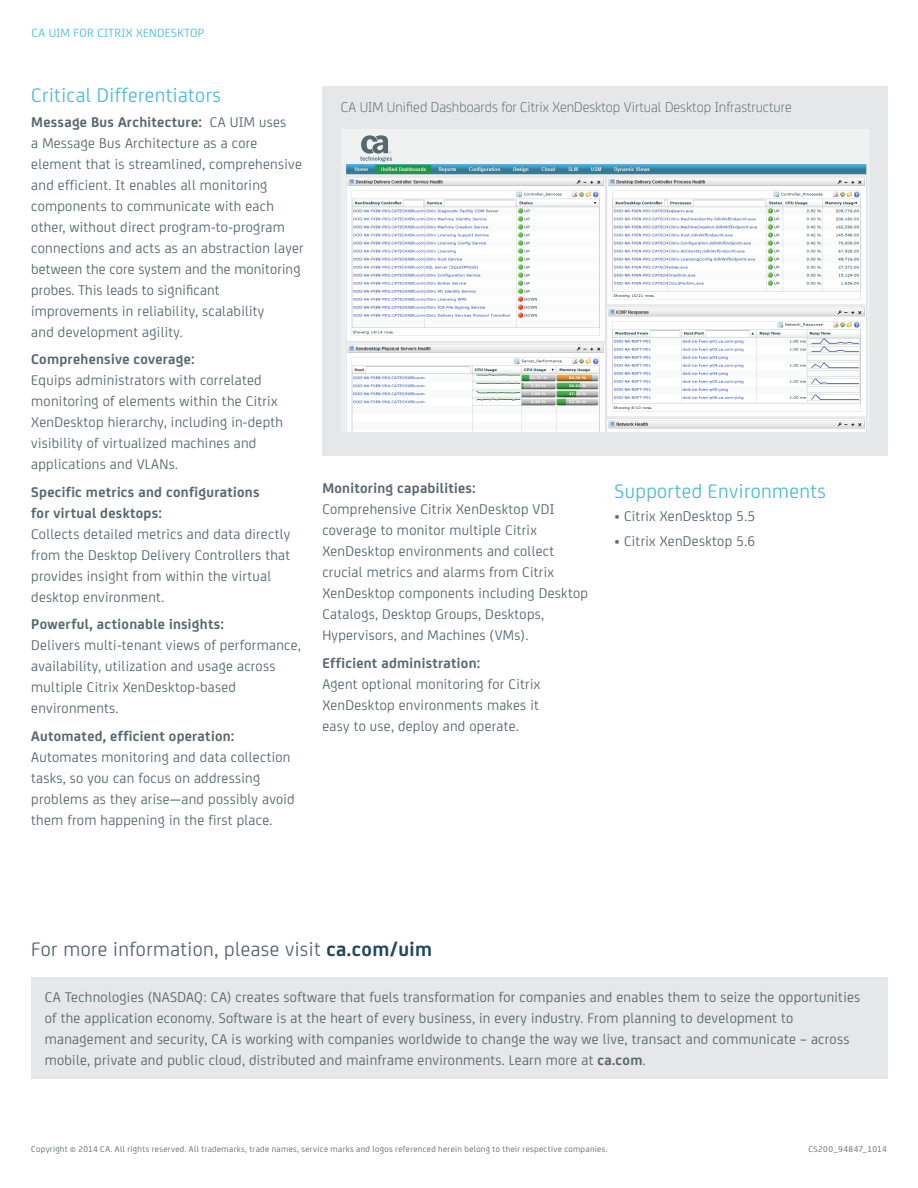
<style>
.page{position:relative;width:918px;height:1188px;background:#fff}
.page>*{position:absolute;margin:0;border:0;box-sizing:border-box;transform-origin:0 0}
.t1{font:21px "CA Sans";letter-spacing:.02em;color:#51bcd5}
.t2{font:21px "CA Sans";letter-spacing:.02em;color:#57676e}
.t3{font:15px/21px "CA Sans";letter-spacing:.02em;color:#57676e}
.t4{font:700 15px/21px "CA Sans";letter-spacing:.02em;color:#57676e}
.t5{font:300 15px "CA Sans";color:#57676e}
.t6{font:12.75px "CA Sans";letter-spacing:.02em;color:#51bcd5}
.t7{font:9px "CA Sans";letter-spacing:.04em;color:#57676e}
.s1{font-weight:700}
.s2{font-weight:700;color:#20465e}
</style>
<div class="page">
<div style="left:31px;top:977px;width:856px;height:101px;background:#e6e7e9"></div>
<div style="left:322px;top:86px;width:566px;height:370px;background:#e6e7e9"></div>
<img style="left:346px;top:164px;width:521px;height:268px">
<div style="left:342px;top:130px;width:526px;height:34px;background:#f0f1f1"></div>
<svg style="left:360px;top:135px;width:32px;height:27px"></svg>
<p class="t6" style="left:32px;top:24px;width:174px">CA UIM FOR CITRIX XENDESKTOP</p>
<h1 class="t1" style="left:31px;top:80px;width:191px">Critical Differentiators</h1>
<p class="t3" style="left:31px;top:111px;width:274px"><span class="s1">Message Bus Architecture:</span> CA UIM uses<br>a Message Bus Architecture as a core element that is streamlined, comprehensive and efficient. It enables all monitoring components to communicate with each other, without direct program-to-program connections and acts as an abstraction layer between the core system and the monitoring probes. This leads to significant improvements in reliability, scalability<br>and development agility.</p>
<p class="t4" style="left:31px;top:348px;width:165px">Comprehensive coverage:</p>
<p class="t3" style="left:31px;top:369px;width:253px">Equips administrators with correlated monitoring of elements within the Citrix XenDesktop hierarchy, including in-depth visibility of virtualized machines and applications and VLANs.</p>
<p class="t4" style="left:31px;top:480px;width:230px">Specific metrics and configurations for virtual desktops:</p>
<p class="t3" style="left:31px;top:522px;width:261px">Collects detailed metrics and data directly from the Desktop Delivery Controllers that provides insight from within the virtual desktop environment.</p>
<p class="t4" style="left:31px;top:613px;width:194px">Powerful, actionable insights:</p>
<p class="t3" style="left:31px;top:634px;width:271px">Delivers multi-tenant views of performance, availability, utilization and usage across multiple Citrix XenDesktop-based environments.</p>
<p class="t4" style="left:31px;top:724px;width:205px">Automated, efficient operation:</p>
<p class="t3" style="left:31px;top:745px;width:265px">Automates monitoring and data collection tasks, so you can focus on addressing problems as they arise—and possibly avoid them from happening in the first place.</p>
<p class="t5" style="left:341px;top:96px;width:452px">CA UIM Unified Dashboards for Citrix XenDesktop Virtual Desktop Infrastructure</p>
<p class="t4" style="left:322px;top:477px;width:155px">Monitoring capabilities:</p>
<p class="t3" style="left:322px;top:498px;width:267px">Comprehensive Citrix XenDesktop VDI coverage to monitor multiple Citrix XenDesktop environments and collect crucial metrics and alarms from Citrix XenDesktop components including Desktop Catalogs, Desktop Groups, Desktops, Hypervisors, and Machines (VMs).</p>
<p class="t4" style="left:322px;top:651px;width:160px">Efficient administration:</p>
<p class="t3" style="left:322px;top:672px;width:219px;text-align:justify">Agent optional monitoring for Citrix XenDesktop environments makes it easy to use, deploy and operate.</p>
<h1 class="t1" style="left:615px;top:476px;width:213px">Supported Environments</h1>
<p class="t3" style="left:615px;top:505px;width:142px">• Citrix XenDesktop 5.5</p>
<p class="t3" style="left:615px;top:530px;width:142px">• Citrix XenDesktop 5.6</p>
<h1 class="t2" style="left:31px;top:935px;width:402px">For more information, please visit <span class="s2">ca.com/uim</span></h1>
<p class="t3" style="left:45px;top:985px;width:817px">CA Technologies (NASDAQ: CA) creates software that fuels transformation for companies and enables them to seize the opportunities of the application economy. Software is at the heart of every business, in every industry. From planning to development to management and security, CA is working with companies worldwide to change the way we live, transact and communicate – across mobile, private and public cloud, distributed and mainframe environments. Learn more at <span class="s1">ca.com</span>.</p>
<p class="t7" style="left:31px;top:1142px;width:578px">Copyright © 2014 CA. All rights reserved. All trademarks, trade names, service marks and logos referenced herein belong to their respective companies.</p>
<p class="t7" style="left:809px;top:1142px;width:80px">CS200_94847_1014</p>
</div>
